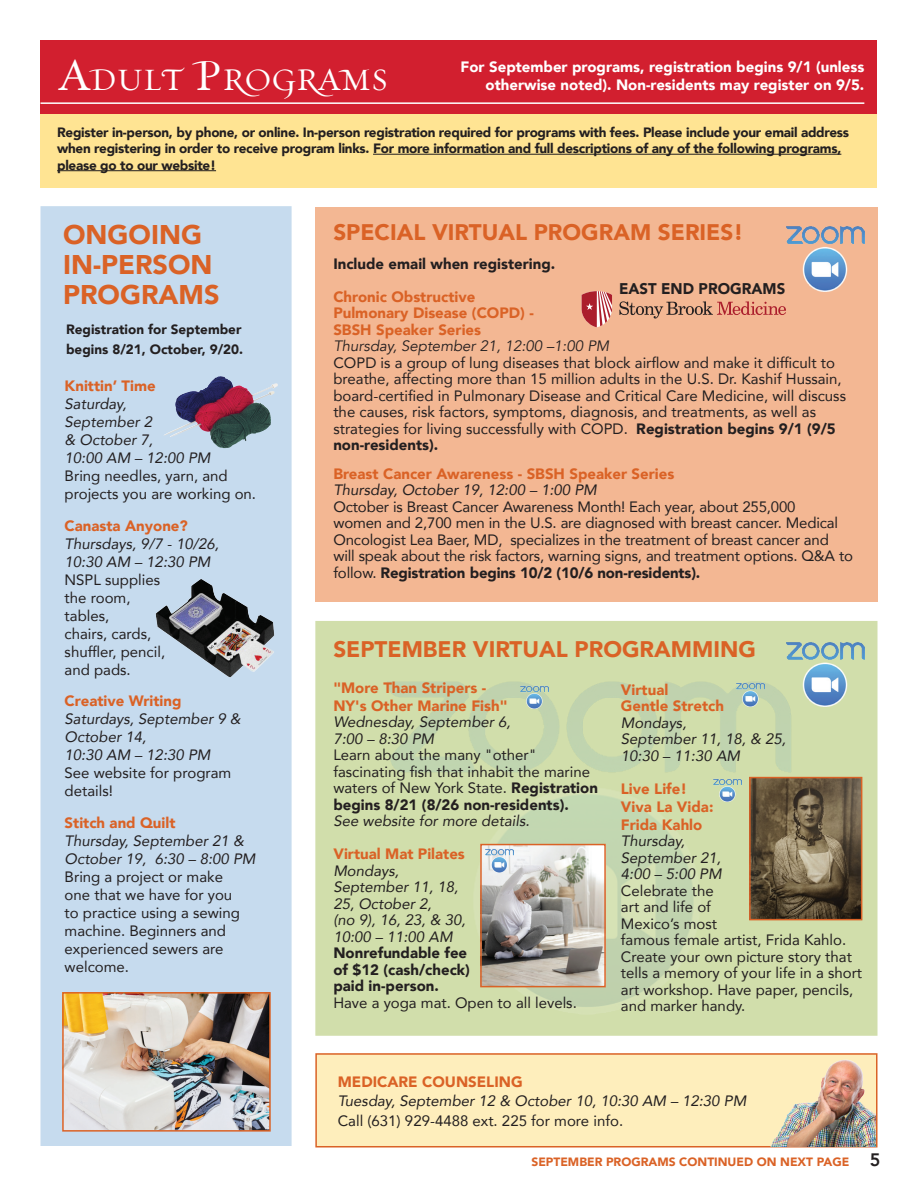
<style>
.page{position:relative;width:918px;height:1188px;background:#fff}
.page>*{position:absolute;margin:0;border:0;box-sizing:border-box;transform-origin:0 0}
.t1{font:31.5px "Natura Swashes";color:#fff}
.t2{font:900 27px/30px "Avenir";color:#da6226}
.t3{font:900 22.5px "Avenir";color:#da6226}
.t4{font:800 18px "Avenir";color:#231f20}
.t5{font:900 15.45px "Avenir";color:#231f20}
.t6{font:15px/16.5px "Avenir";color:#231f20}
.t7{font:italic 15px/16.5px "Avenir";color:#231f20}
.t8{font:900 15px/18px "Avenir";color:#da6226}
.t9{font:900 15px/18px "Avenir";color:#fff;text-align:right}
.t10{font:900 15px/16.5px "Avenir";color:#231f20}
.t11{font:italic 15px "Avenir";color:#231f20}
.t12{font:900 13.5px/16.5px "Avenir";letter-spacing:-.02em;color:#231f20}
.t13{font:900 13.5px/19.5px "Avenir";color:#231f20}
.t14{font:900 12px "Avenir";color:#da6226}
.s1{font-size:45px}
.s2{font-weight:900}
</style>
<div class="page">
<div style="left:40px;top:102px;width:838px;height:86px;background:#ffe493"></div>
<hr style="left:373px;top:154px;width:468px;height:1px;background:#231f20">
<hr style="left:57px;top:170px;width:159px;height:1px;background:#231f20">
<div style="left:40px;top:40px;width:838px;height:74px;background:#d21f2f"></div>
<hr style="left:40px;top:102px;width:824px;height:2px;background:#fff">
<div style="left:40px;top:206px;width:252px;height:940px;background:#c6dbee"></div>
<div style="left:315px;top:621px;width:563px;height:415px;background:#d1deab"></div>
<img style="left:388px;top:671px;width:403px;height:344px">
<img style="left:737px;top:683px;width:28px;height:23px">
<img style="left:714px;top:778px;width:28px;height:24px">
<img style="left:521px;top:685px;width:27px;height:24px">
<div style="left:315px;top:1053px;width:563px;height:95px;background:#feeebc"></div>
<img style="left:747px;top:1056px;width:129px;height:90px">
<img style="left:65px;top:995px;width:203px;height:134px">
<div style="left:62px;top:992px;width:209px;height:140px;border:2px solid #da6226"></div>
<img style="left:752px;top:780px;width:107px;height:137px">
<div style="left:749px;top:777px;width:113px;height:143px;border:2px solid #da6226"></div>
<img style="left:483px;top:847px;width:120px;height:137px">
<div style="left:480px;top:844px;width:126px;height:143px;border:2px solid #da6226"></div>
<div style="left:315px;top:207px;width:563px;height:395px;background:#f3b793"></div>
<img style="left:787px;top:226px;width:77px;height:65px">
<img style="left:787px;top:640px;width:77px;height:66px">
<svg style="left:619px;top:301px;width:167px;height:18px"></svg>
<svg style="left:582px;top:291px;width:30px;height:36px"></svg>
<img style="left:485px;top:849px;width:28px;height:23px">
<img style="left:139px;top:574px;width:153px;height:115px">
<img style="left:175px;top:376px;width:44px;height:32px">
<h1 class="t1" style="left:59px;top:60px;width:331px"><span class="s1">A</span>DULT <span class="s1">P</span>ROGRAMS</h1>
<p class="t9" style="left:461px;top:57px;width:405px">For September programs, registration begins 9/1 (unless otherwise noted). Non-residents may register on 9/5.</p>
<p class="t12" style="left:57px;top:123px;width:794px">Register in-person, by phone, or online. In-person registration required for programs with fees. Please include your email address when registering in order to receive program links. For more information and full descriptions of any of the following programs, please go to our website!</p>
<h2 class="t2" style="left:63px;top:219px;width:158px">ONGOING<br>IN-PERSON<br>PROGRAMS</h2>
<p class="t13" style="left:66px;top:319px;width:179px">Registration for September begins 8/21, October, 9/20.</p>
<p class="t8" style="left:65px;top:377px;width:93px">Knittin’ Time</p>
<p class="t7" style="left:65px;top:395px;width:147px;line-height:18px">Saturday,<br>September 2<br>&amp; October 7,<br>10:00 AM – 12:00 PM</p>
<p class="t6" style="left:65px;top:467px;width:193px;line-height:18px">Bring needles, yarn, and projects you are working on.</p>
<p class="t8" style="left:65px;top:516px;width:125px">Canasta Anyone?</p>
<p class="t7" style="left:65px;top:535px;width:156px;line-height:18px">Thursdays, 9/7 - 10/26,<br>10:30 AM – 12:30 PM</p>
<p class="t6" style="left:65px;top:570px;width:102px;line-height:18px">NSPL supplies the room, tables,<br>chairs, cards, shuffler, pencil, and pads.</p>
<p class="t8" style="left:65px;top:692px;width:118px">Creative Writing</p>
<p class="t7" style="left:65px;top:710px;width:178px;line-height:18px">Saturdays, September 9 &amp;<br>October 14,<br>10:30 AM – 12:30 PM</p>
<p class="t6" style="left:65px;top:764px;width:168px;line-height:18px">See website for program details!</p>
<p class="t8" style="left:65px;top:813px;width:112px">Stitch and Quilt</p>
<p class="t7" style="left:65px;top:832px;width:192px;line-height:18px">Thursday, September 21 &amp;<br>October 19, 6:30 – 8:00 PM</p>
<p class="t6" style="left:65px;top:867px;width:177px;line-height:18px">Bring a project or make one that we have for you to practice using a sewing machine. Beginners and experienced sewers are welcome.</p>
<h3 class="t3" style="left:333px;top:212px;width:411px">SPECIAL VIRTUAL PROGRAM SERIES!</h3>
<p class="t10" style="left:333px;top:255px;width:223px">Include email when registering.</p>
<p class="t8" style="left:333px;top:288px;width:202px;line-height:16.5px">Chronic Obstructive<br>Pulmonary Disease (COPD) -<br>SBSH Speaker Series</p>
<p class="t11" style="left:333px;top:337px;width:277px">Thursday, September 21, 12:00 –1:00 PM</p>
<p class="t6" style="left:333px;top:354px;width:514px">COPD is a group of lung diseases that block airflow and make it difficult to breathe, affecting more than 15 million adults in the U.S. Dr. Kashif Hussain, board-certified in Pulmonary Disease and Critical Care Medicine, will discuss the causes, risk factors, symptoms, diagnosis, and treatments, as well as strategies for living successfully with COPD. <span class="s2">Registration begins 9/1 (9/5 non-residents).</span></p>
<p class="t8" style="left:333px;top:464px;width:343px">Breast Cancer Awareness - SBSH Speaker Series</p>
<p class="t7" style="left:333px;top:481px;width:265px">Thursday, October 19, 12:00 – 1:00 PM</p>
<p class="t6" style="left:333px;top:498px;width:521px">October is Breast Cancer Awareness Month! Each year, about 255,000<br>women and 2,700 men in the U.S. are diagnosed with breast cancer. Medical Oncologist Lea Baer, MD, specializes in the treatment of breast cancer and will speak about the risk factors, warning signs, and treatment options. Q&amp;A to follow. <span class="s2">Registration begins 10/2 (10/6 non-residents).</span></p>
<p class="t5" style="left:619px;top:275px;width:168px">EAST END PROGRAMS</p>
<h3 class="t3" style="left:333px;top:630px;width:424px">SEPTEMBER VIRTUAL PROGRAMMING</h3>
<p class="t8" style="left:333px;top:678px;width:176px">"More Than Stripers -<br>NY's Other Marine Fish"</p>
<p class="t7" style="left:333px;top:714px;width:179px">Wednesday, September 6,<br>7:00 – 8:30 PM</p>
<p class="t6" style="left:333px;top:746px;width:266px">Learn about the many "other" fascinating fish that inhabit the marine waters of New York State. <span class="s2">Registration begins 8/21 (8/26 non-residents).</span></p>
<p class="t7" style="left:333px;top:813px;width:198px">See website for more details.</p>
<p class="t8" style="left:333px;top:845px;width:133px">Virtual Mat Pilates</p>
<p class="t7" style="left:333px;top:862px;width:134px">Mondays,<br>September 11, 18,<br>25, October 2,<br>(no 9), 16, 23, &amp; 30,<br>10:00 – 11:00 AM</p>
<p class="t10" style="left:333px;top:944px;width:138px">Nonrefundable fee of $12 (cash/check) paid in-person.</p>
<p class="t6" style="left:333px;top:994px;width:245px">Have a yoga mat. Open to all levels.</p>
<p class="t8" style="left:621px;top:681px;width:105px;line-height:16.5px">Virtual<br>Gentle Stretch</p>
<p class="t7" style="left:621px;top:714px;width:167px">Mondays,<br>September 11, 18, &amp; 25,<br>10:30 – 11:30 AM</p>
<p class="t8" style="left:621px;top:779px;width:94px">Live Life!<br>Viva La Vida:<br>Frida Kahlo</p>
<p class="t7" style="left:621px;top:833px;width:102px">Thursday,<br>September 21,<br>4:00 – 5:00 PM</p>
<p class="t6" style="left:621px;top:882px;width:243px">Celebrate the<br>art and life of<br>Mexico’s most<br>famous female artist, Frida Kahlo.<br>Create your own picture story that tells a memory of your life in a short art workshop. Have paper, pencils, and marker handy.</p>
<p class="t8" style="left:338px;top:1072px;width:186px">MEDICARE COUNSELING</p>
<p class="t7" style="left:338px;top:1093px;width:410px">Tuesday, September 12 &amp; October 10, 10:30 AM – 12:30 PM</p>
<p class="t6" style="left:338px;top:1112px;width:287px">Call (631) 929-4488 ext. 225 for more info.</p>
<p class="t14" style="left:531px;top:1152px;width:319px">SEPTEMBER PROGRAMS CONTINUED ON NEXT PAGE</p>
<p class="t4" style="left:870px;top:1146px;width:12px">5</p>
</div>
